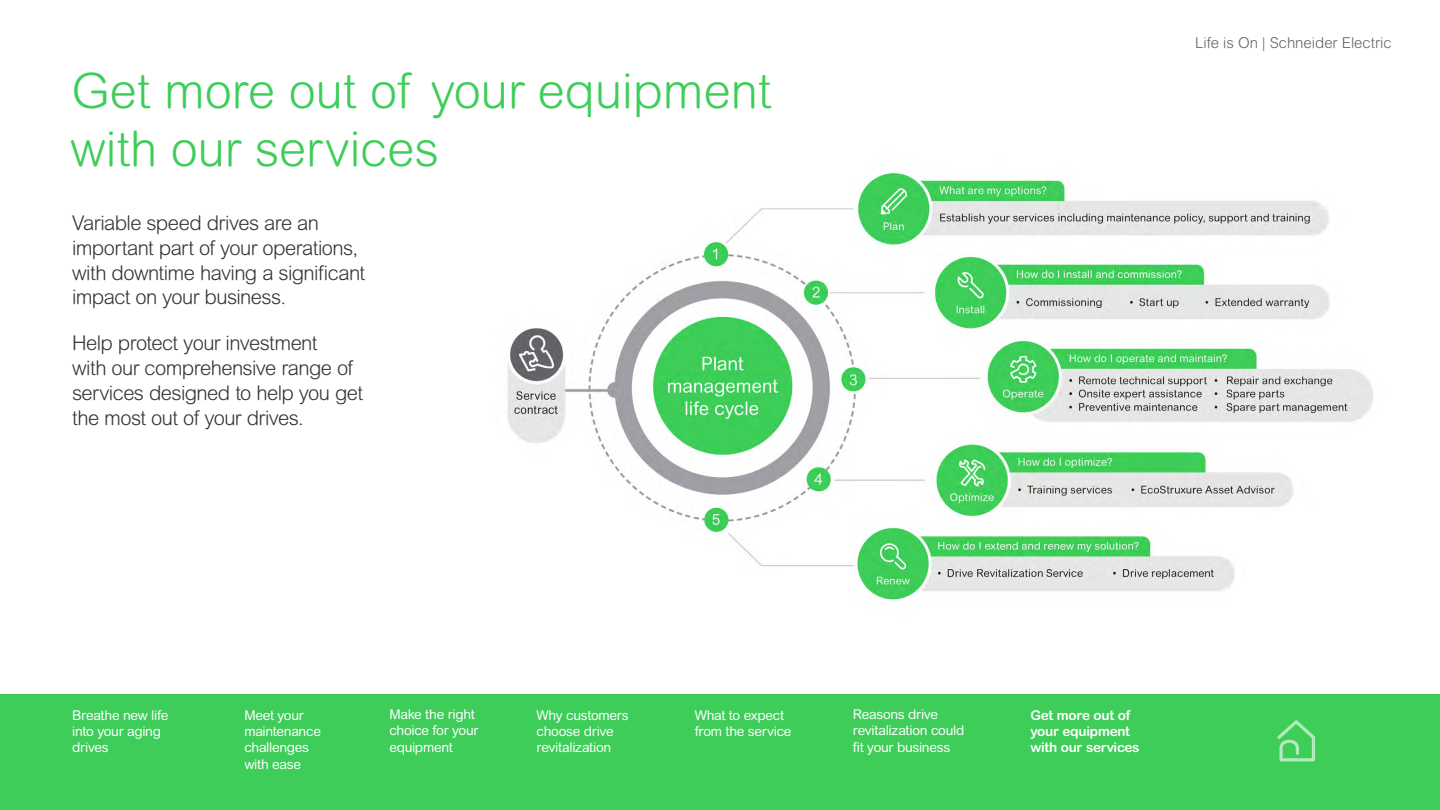
<style>
.page{position:relative;width:1440px;height:810px;background:#fff}
.page>*{position:absolute;margin:0;border:0;box-sizing:border-box;transform-origin:0 0}
.t1{font:300 48.97px/57.2px "Arial Rounded MT Pro";color:#3dcd58}
.t2{font:300 20.25px/24.8px "Arial Rounded MT Pro";letter-spacing:-.03em;color:#333}
.t3{font:300 15px "Arial Rounded MT Pro";color:#646363}
.t4{font:13.5px/16.2px "Arial Rounded MT Pro";letter-spacing:-.025em;color:#fff}
.t5{font:700 13.5px/16.2px "Arial Rounded MT Pro";letter-spacing:-.02em;color:#fff}
</style>
<div class="page">
<div style="left:0;top:694px;width:1440px;height:116px;background:#3dcd58"></div>
<svg style="left:1277px;top:720px;width:38px;height:42px"></svg>
<img style="left:507px;top:173px;width:866px;height:428px">
<h1 class="t1" style="left:71px;top:65px;width:703px">Get more out of your equipment with our services</h1>
<h2 class="t2" style="left:72px;top:212px;width:295px">Variable speed drives are an important part of your operations, with downtime having a significant impact on your business.</h2>
<h2 class="t2" style="left:72px;top:332px;width:293px">Help protect your investment<br>with our comprehensive range of services designed to help you get the most out of your drives.</h2>
<p class="t3" style="left:1195px;top:34px;width:198px">Life is On | Schneider Electric</p>
<p class="t4" style="left:72px;top:708px;width:98px">Breathe new life into your aging drives</p>
<p class="t4" style="left:244px;top:708px;width:78px">Meet your maintenance challenges with ease</p>
<p class="t4" style="left:389px;top:707px;width:91px">Make the right choice for your equipment</p>
<p class="t4" style="left:537px;top:708px;width:94px">Why customers choose drive revitalization</p>
<p class="t4" style="left:695px;top:708px;width:98px">What to expect from the service</p>
<p class="t4" style="left:853px;top:707px;width:113px">Reasons drive revitalization could fit your business</p>
<p class="t5" style="left:1030px;top:707px;width:111px">Get more out of your equipment with our services</p>
</div>
